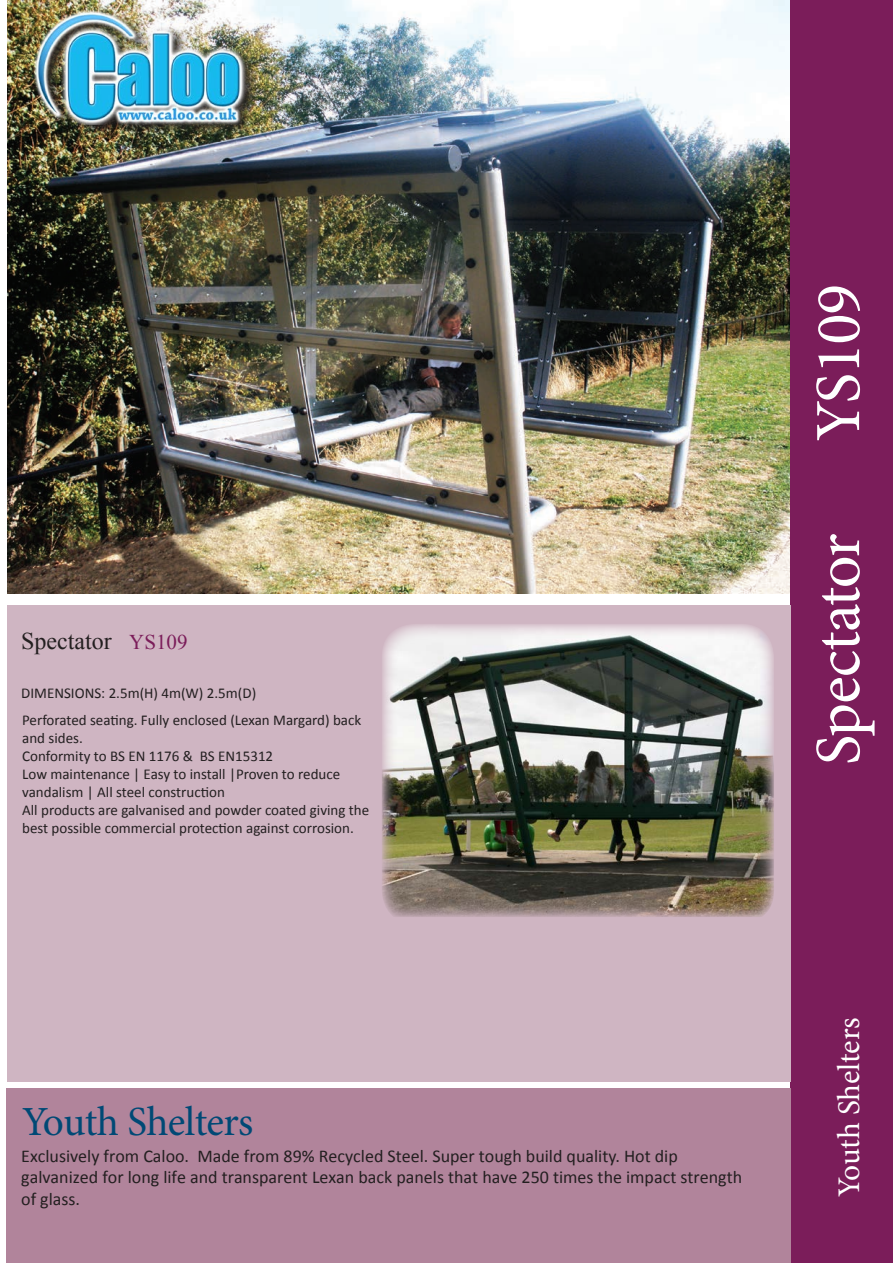
<style>
.page{position:relative;width:893px;height:1263px;background:#fff}
.page>*{position:absolute;margin:0;border:0;box-sizing:border-box;transform-origin:0 0}
.t1{font:64.5px "Minion Pro";letter-spacing:-.02em;color:#fff}
.t2{font:41.4px "Minion Pro";letter-spacing:-.015em;color:#004975}
.t3{font:31.5px "Minion Pro";letter-spacing:-.005em;color:#fff}
.t4{font:24px "Times New Roman";color:#231f20}
.t5{font:18px/21.6px "Calibri";color:#231f20}
.t6{font:15px/18px "Calibri";color:#231f20}
.s1{font-size:21px;color:#7b1d5a}
</style>
<div class="page">
<img style="left:8px;top:1px;width:783px;height:593px">
<div style="left:791px;top:0;width:102px;height:1263px;background:#7b1d5a"></div>
<img style="left:32px;top:7px;width:228px;height:132px">
<img style="left:33px;top:8px;width:218px;height:116px">
<div style="left:6px;top:1089px;width:785px;height:174px;background:#b1849b"></div>
<div style="left:7px;top:605px;width:784px;height:477px;background:#cfb5c2"></div>
<img style="left:382px;top:624px;width:392px;height:293px">
<p class="t4" style="left:21px;top:625px;width:168px">Spectator <span class="s1">YS109</span></p>
<p class="t6" style="left:21px;top:684px;width:236px">DIMENSIONS: 2.5m(H) 4m(W) 2.5m(D)</p>
<p class="t6" style="left:22px;top:711px;width:341px">Perforated seating. Fully enclosed (Lexan Margard) back and sides.</p>
<p class="t6" style="left:22px;top:747px;width:253px">Conformity to BS EN 1176 &amp; BS EN15312</p>
<p class="t6" style="left:22px;top:765px;width:320px">Low maintenance | Easy to install |Proven to reduce vandalism | All steel construction</p>
<p class="t6" style="left:22px;top:801px;width:349px">All products are galvanised and powder coated giving the best possible commercial protection against corrosion.</p>
<p class="t2" style="left:22px;top:1094px;width:233px">Youth Shelters</p>
<p class="t5" style="left:21px;top:1145px;width:722px">Exclusively from Caloo. Made from 89% Recycled Steel. Super tough build quality. Hot dip galvanized for long life and transparent Lexan back panels that have 250 times the impact strength of glass.</p>
<p class="t1" style="left:795px;top:441px;width:159px;rotate:-90deg">YS109</p>
<p class="t1" style="left:795px;top:765px;width:233px;rotate:-90deg">Spectator</p>
<p class="t3" style="left:828px;top:1197px;width:182px;rotate:-90deg">Youth Shelters</p>
</div>
